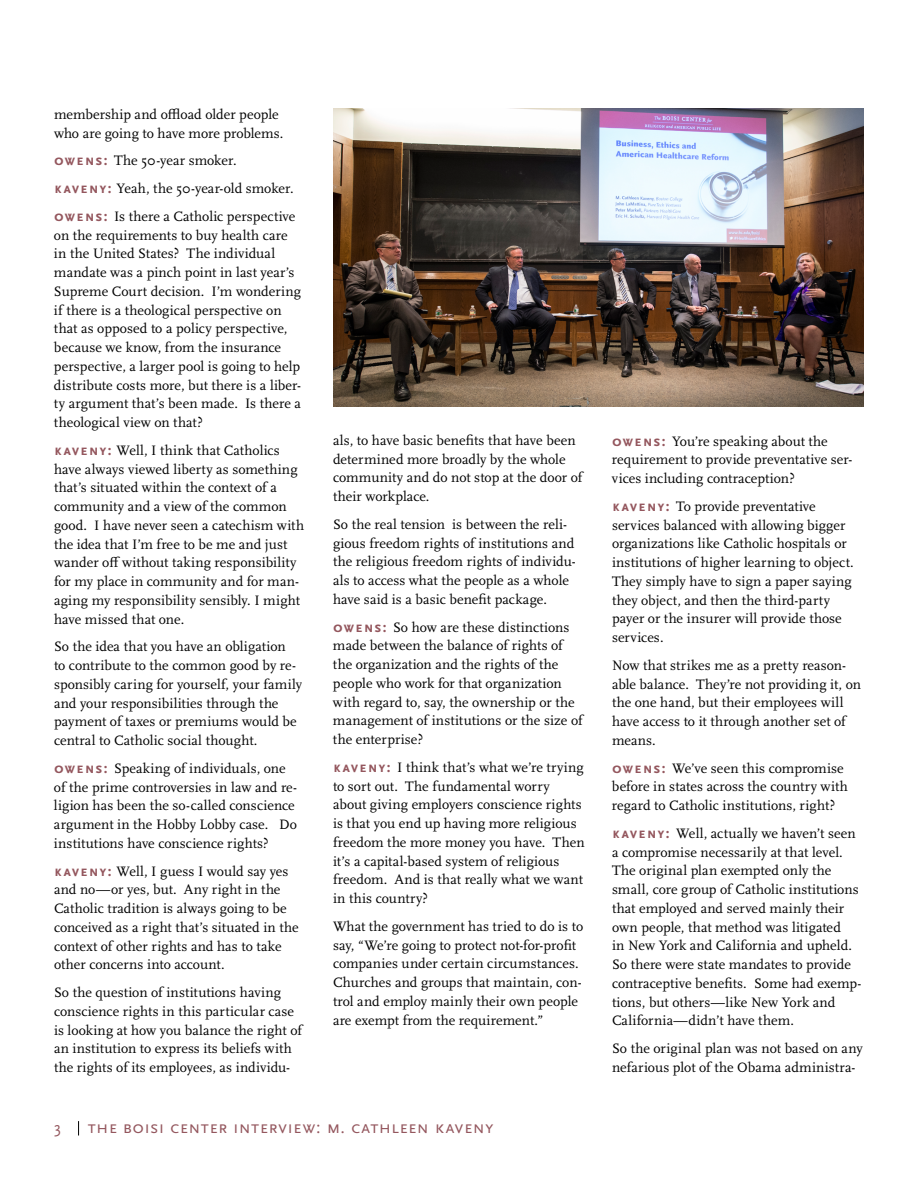
<style>
.page{position:relative;width:918px;height:1188px;background:#fff}
.page>*{position:absolute;margin:0;border:0;box-sizing:border-box;transform-origin:0 0}
.t1{font:18px "Scala Sans OT";letter-spacing:.015em;color:#94575e}
.t2{font:16.5px "Scala Sans OT";color:#94575e}
.t3{font:14.25px/18.8px "Scala OT";letter-spacing:.005em;color:#000}
.s1{font-family:"Scala Sans OT";font-weight:700;font-size:15px;color:#94575e}
</style>
<div class="page">
<svg style="left:78px;top:1121px;width:1px;height:15px"></svg>
<img style="left:333px;top:108px;width:531px;height:299px">
<p class="t3" style="left:54px;top:105px;width:231px">membership and offload older people who are going to have more problems.</p>
<p class="t3" style="left:54px;top:147px;width:243px;line-height:27.8px"><span class="s1">owens:</span> The 50-year smoker. <span class="s1">kaveny:</span> Yeah, the 50-year-old smoker. <span class="s1">owens:</span> Is there a Catholic perspective</p>
<p class="t3" style="left:54px;top:226px;width:249px">on the requirements to buy health care in the United States? The individual mandate was a pinch point in last year’s Supreme Court decision. I’m wondering if there is a theological perspective on that as opposed to a policy perspective, because we know, from the insurance perspective, a larger pool is going to help distribute costs more, but there is a liber&shy;ty argument that’s been made. Is there a theological view on that?</p>
<p class="t3" style="left:54px;top:441px;width:252px"><span class="s1">kaveny:</span> Well, I think that Catholics have always viewed liberty as something that’s situated within the context of a community and a view of the common good. I have never seen a catechism with the idea that I’m free to be me and just wander off without taking responsibility for my place in community and for man&shy;aging my responsibility sensibly. I might have missed that one.</p>
<p class="t3" style="left:54px;top:638px;width:250px">So the idea that you have an obligation<br>to contribute to the common good by re&shy;sponsibly caring for yourself, your family and your responsibilities through the payment of taxes or premiums would be central to Catholic social thought.</p>
<p class="t3" style="left:54px;top:759px;width:245px"><span class="s1">owens:</span> Speaking of individuals, one of the prime controversies in law and re&shy;ligion has been the so-called conscience argument in the Hobby Lobby case. Do institutions have conscience rights?</p>
<p class="t3" style="left:54px;top:862px;width:246px"><span class="s1">kaveny:</span> Well, I guess I would say yes and no—or yes, but. Any right in the Catholic tradition is always going to be conceived as a right that’s situated in the context of other rights and has to take other concerns into account.</p>
<p class="t3" style="left:54px;top:983px;width:250px">So the question of institutions having conscience rights in this particular case is looking at how you balance the right of an institution to express its beliefs with the rights of its employees, as individu-</p>
<p class="t3" style="left:333px;top:431px;width:251px">als, to have basic benefits that have been determined more broadly by the whole community and do not stop at the door of their workplace.</p>
<p class="t3" style="left:333px;top:515px;width:244px">So the real tension is between the reli&shy;gious freedom rights of institutions and the religious freedom rights of individu&shy;als to access what the people as a whole have said is a basic benefit package.</p>
<p class="t3" style="left:333px;top:618px;width:251px"><span class="s1">owens:</span> So how are these distinctions made between the balance of rights of the organization and the rights of the people who work for that organization with regard to, say, the ownership or the management of institutions or the size of the enterprise?</p>
<p class="t3" style="left:333px;top:758px;width:253px"><span class="s1">kaveny:</span> I think that’s what we’re trying to sort out. The fundamental worry about giving employers conscience rights is that you end up having more religious freedom the more money you have. Then it’s a capital-based system of religious freedom. And is that really what we want in this country?</p>
<p class="t3" style="left:333px;top:917px;width:252px">What the government has tried to do is to say, “We’re going to protect not-for-profit companies under certain circumstances.<br>Churches and groups that maintain, con&shy;trol and employ mainly their own people are exempt from the requirement.”</p>
<p class="t2" style="left:54px;top:1119px;width:9px">3</p>
<p class="t1" style="left:88px;top:1118px;width:407px">the boisi center interview: m. cathleen kaveny</p>
<p class="t3" style="left:612px;top:432px;width:242px"><span class="s1">owens:</span> You’re speaking about the requirement to provide preventative ser&shy;vices including contraception?</p>
<p class="t3" style="left:612px;top:497px;width:243px"><span class="s1">kaveny:</span> To provide preventative services balanced with allowing bigger organizations like Catholic hospitals or institutions of higher learning to object.<br>They simply have to sign a paper saying they object, and then the third-party payer or the insurer will provide those services.</p>
<p class="t3" style="left:612px;top:656px;width:251px">Now that strikes me as a pretty reason&shy;able balance. They’re not providing it, on the one hand, but their employees will have access to it through another set of means.</p>
<p class="t3" style="left:612px;top:759px;width:237px"><span class="s1">owens:</span> We’ve seen this compromise before in states across the country with regard to Catholic institutions, right?</p>
<p class="t3" style="left:612px;top:824px;width:251px"><span class="s1">kaveny:</span> Well, actually we haven’t seen a compromise necessarily at that level.<br>The original plan exempted only the small, core group of Catholic institutions that employed and served mainly their own people, that method was litigated<br>in New York and California and upheld.<br>So there were state mandates to provide contraceptive benefits. Some had exemp&shy;tions, but others—like New York and California—didn’t have them.</p>
<p class="t3" style="left:612px;top:1039px;width:252px">So the original plan was not based on any nefarious plot of the Obama administra-</p>
</div>
